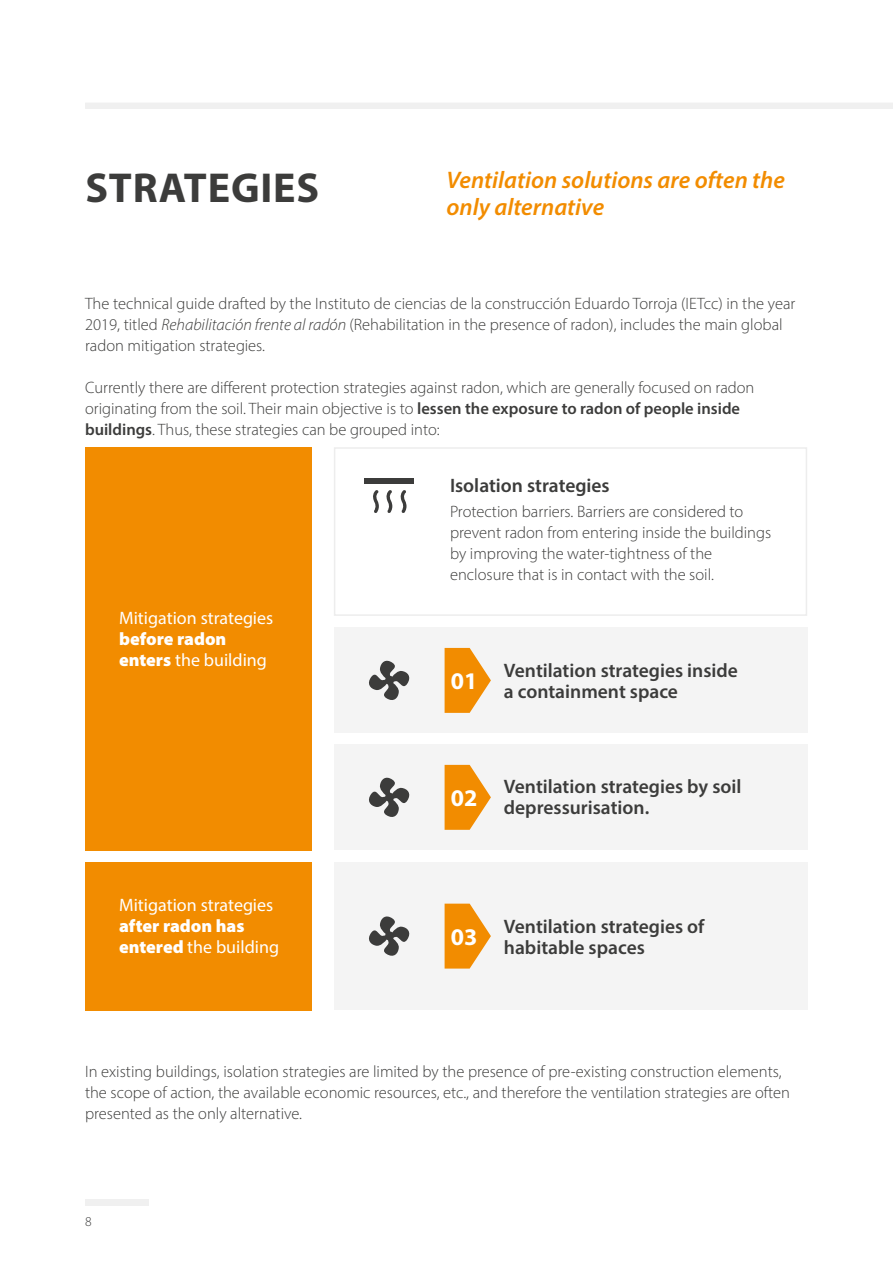
<style>
.page{position:relative;width:893px;height:1263px;background:#fff}
.page>*{position:absolute;margin:0;border:0;box-sizing:border-box;transform-origin:0 0}
.t1{font:700 42px "Myriad Pro";letter-spacing:.02em;color:#3c3c3b}
.t2{font:italic 600 24px/27px "Myriad Pro";color:#f28c00}
.t3{font:700 24px "Myriad Pro";color:#fff}
.t4{font:600 19.5px/21px "Myriad Pro";color:#3c3c3b}
.t5{font:900 18px/21px "Myriad Pro";color:#fff}
.t6{font:18px "Myriad Pro";color:#fff}
.t7{font:300 16.5px/21px "Myriad Pro";color:#3c3c3b}
.t8{font:300 13.5px "Myriad Pro";color:#3c3c3b}
.s1{font-style:italic}
.s2{font-weight:600}
.s3{font-weight:400}
</style>
<div class="page">
<div style="left:85px;top:103px;width:808px;height:6px;background:#f0f0f0"></div>
<div style="left:85px;top:1199px;width:64px;height:6px;background:#f0f0f0"></div>
<div style="left:334px;top:628px;width:473px;height:105px;background:#f4f4f4"></div>
<div style="left:334px;top:745px;width:473px;height:105px;background:#f4f4f4"></div>
<div style="left:334px;top:862px;width:473px;height:148px;background:#f4f4f4"></div>
<svg style="left:445px;top:765px;width:46px;height:65px"></svg>
<svg style="left:445px;top:904px;width:46px;height:64px"></svg>
<svg style="left:445px;top:648px;width:46px;height:65px"></svg>
<div style="left:334px;top:447px;width:473px;height:169px;border:2px solid #ededed"></div>
<div style="left:85px;top:446px;width:227px;height:404px;background:#f28c00"></div>
<svg style="left:373px;top:490px;width:6px;height:23px"></svg>
<div style="left:364px;top:478px;width:50px;height:5px;background:#3c3c3b"></div>
<svg style="left:386px;top:490px;width:6px;height:23px"></svg>
<svg style="left:400px;top:490px;width:6px;height:23px"></svg>
<svg style="left:369px;top:660px;width:41px;height:40px"></svg>
<svg style="left:369px;top:777px;width:41px;height:40px"></svg>
<svg style="left:369px;top:916px;width:41px;height:40px"></svg>
<div style="left:85px;top:862px;width:227px;height:148px;background:#f28c00"></div>
<h1 class="t1" style="left:85px;top:160px;width:235px">STRATEGIES</h1>
<h2 class="t2" style="left:446px;top:166px;width:340px">Ventilation solutions are often the only alternative</h2>
<p class="t7" style="left:85px;top:293px;width:712px">The technical guide drafted by the Instituto de ciencias de la construcción Eduardo Torroja (IETcc) in the year<br>2019, titled <span class="s1">Rehabilitación frente al radón</span> (Rehabilitation in the presence of radon), includes the main global radon mitigation strategies.</p>
<p class="t7" style="left:85px;top:377px;width:671px">Currently there are different protection strategies against radon, which are generally focused on radon originating from the soil. Their main objective is to <span class="s2">lessen the exposure to radon of people inside buildings</span>. Thus, these strategies can be grouped into:</p>
<p class="t6" style="left:119px;top:607px;width:156px">Mitigation strategies</p>
<p class="t5" style="left:119px;top:627px;width:149px">before radon enters <span class="s3">the building</span></p>
<p class="t4" style="left:450px;top:474px;width:161px">Isolation strategies</p>
<p class="t7" style="left:450px;top:501px;width:323px">Protection barriers. Barriers are considered to prevent radon from entering inside the buildings by improving the water-tightness of the enclosure that is in contact with the soil.</p>
<h2 class="t3" style="left:451px;top:666px;width:28px">01</h2>
<p class="t4" style="left:504px;top:660px;width:236px">Ventilation strategies inside a containment space</p>
<h2 class="t3" style="left:451px;top:783px;width:28px">02</h2>
<p class="t4" style="left:504px;top:776px;width:239px">Ventilation strategies by soil depressurisation.</p>
<p class="t6" style="left:119px;top:894px;width:156px">Mitigation strategies</p>
<p class="t5" style="left:119px;top:915px;width:162px">after radon has entered <span class="s3">the building</span></p>
<h2 class="t3" style="left:451px;top:921px;width:28px">03</h2>
<p class="t4" style="left:504px;top:915px;width:202px">Ventilation strategies of habitable spaces</p>
<p class="t7" style="left:85px;top:1060px;width:706px">In existing buildings, isolation strategies are limited by the presence of pre-existing construction elements, the scope of action, the available economic resources, etc., and therefore the ventilation strategies are often presented as the only alternative.</p>
<p class="t8" style="left:85px;top:1214px;width:8px">8</p>
</div>
